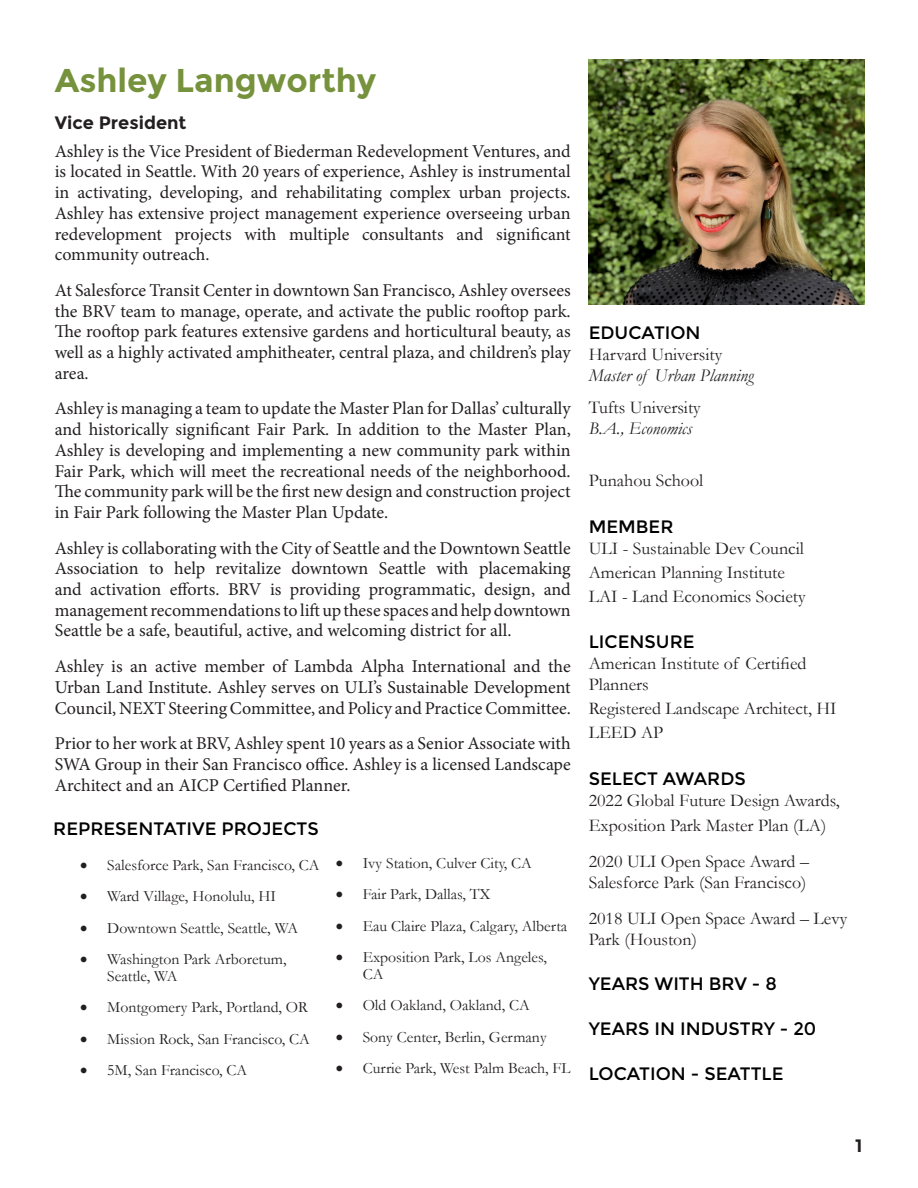
<style>
.page{position:relative;width:918px;height:1188px;background:#fff}
.page>*{position:absolute;margin:0;border:0;box-sizing:border-box;transform-origin:0 0}
.Heading_1{font:700 33px "Montserrat";color:#76923c}
.t1{font:18px/20.7px "Minion Pro";color:#231f20;text-align:justify}
.t2{font:18px/21px "Garamond";color:#231f20}
.Heading_3{font:18px "Montserrat";color:#000}
.t3{font:italic 18px "Garamond";color:#231f20}
.Heading_1-2{font:700 18px "Montserrat";color:#231f20}
.t4{font:15.75px/16.5px "Garamond";color:#231f20}
.s1{font-family:"Montserrat";color:#000}
</style>
<div class="page">
<img style="left:589px;top:60px;width:276px;height:244px">
<p class="Heading_1" style="left:55px;top:61px;width:323px">Ashley Langworthy</p>
<p class="Heading_1-2" style="left:55px;top:111px;width:133px">Vice President</p>
<p class="t1" style="left:55px;top:141px;width:518px">Ashley is the Vice President of Biederman Redevelopment Ventures, and is located in Seattle. With 20 years of experience, Ashley is instrumental in activating, developing, and rehabilitating complex urban projects.<br>Ashley has extensive project management experience overseeing urban redevelopment projects with multiple consultants and significant community outreach.</p>
<p class="t1" style="left:55px;top:280px;width:518px">At Salesforce Transit Center in downtown San Francisco, Ashley oversees the BRV team to manage, operate, and activate the public rooftop park.<br>The rooftop park features extensive gardens and horticultural beauty, as well as a highly activated amphitheater, central plaza, and children’s play area.</p>
<p class="t1" style="left:55px;top:398px;width:518px">Ashley is managing a team to update the Master Plan for Dallas’ culturally and historically significant Fair Park. In addition to the Master Plan, Ashley is developing and implementing a new community park within Fair Park, which will meet the recreational needs of the neighborhood.<br>The community park will be the first new design and construction project in Fair Park following the Master Plan Update.</p>
<p class="t1" style="left:55px;top:538px;width:518px">Ashley is collaborating with the City of Seattle and the Downtown Seattle Association to help revitalize downtown Seattle with placemaking and activation efforts. BRV is providing programmatic, design, and management recommendations to lift up these spaces and help downtown Seattle be a safe, beautiful, active, and welcoming district for all.</p>
<p class="t1" style="left:55px;top:656px;width:518px">Ashley is an active member of Lambda Alpha International and the Urban Land Institute. Ashley serves on ULI’s Sustainable Development Council, NEXT Steering Committee, and Policy and Practice Committee.</p>
<p class="t1" style="left:55px;top:733px;width:518px">Prior to her work at BRV, Ashley spent 10 years as a Senior Associate with SWA Group in their San Francisco office. Ashley is a licensed Landscape Architect and an AICP Certified Planner.</p>
<p class="Heading_3" style="left:53px;top:819px;width:267px">REPRESENTATIVE PROJECTS</p>
<p class="t4" style="left:80px;top:856px;width:241px">• Salesforce Park, San Francisco, CA</p>
<p class="t4" style="left:80px;top:888px;width:197px">• Ward Village, Honolulu, HI</p>
<p class="t4" style="left:80px;top:919px;width:219px">• Downtown Seattle, Seattle, WA</p>
<p class="t4" style="left:107px;top:951px;width:181px;text-indent:-27px">• Washington Park Arboretum,<br>Seattle, WA</p>
<p class="t4" style="left:80px;top:999px;width:229px">• Montgomery Park, Portland, OR</p>
<p class="t4" style="left:80px;top:1030px;width:231px">• Mission Rock, San Francisco, CA</p>
<p class="t4" style="left:80px;top:1062px;width:169px">• 5M, San Francisco, CA</p>
<p class="t4" style="left:336px;top:854px;width:198px">• Ivy Station, Culver City, CA</p>
<p class="t4" style="left:336px;top:886px;width:156px">• Fair Park, Dallas, TX</p>
<p class="t4" style="left:336px;top:917px;width:233px">• Eau Claire Plaza, Calgary, Alberta</p>
<p class="t4" style="left:363px;top:949px;width:186px;text-indent:-27px">• Exposition Park, Los Angeles,<br>CA</p>
<p class="t4" style="left:336px;top:997px;width:196px">• Old Oakland, Oakland, CA</p>
<p class="t4" style="left:336px;top:1028px;width:212px">• Sony Center, Berlin, Germany</p>
<p class="t4" style="left:336px;top:1060px;width:236px">• Currie Park, West Palm Beach, FL</p>
<p class="t2" style="left:589px;top:323px;width:135px"><span class="s1">EDUCATION<br></span>Harvard University</p>
<p class="t3" style="left:589px;top:364px;width:166px">Master of Urban Planning</p>
<p class="t2" style="left:589px;top:396px;width:114px">Tufts University</p>
<p class="t3" style="left:589px;top:416px;width:105px">B.A., Economics</p>
<p class="t2" style="left:589px;top:470px;width:116px">Punahou School</p>
<p class="t2" style="left:589px;top:516px;width:217px"><span class="s1">MEMBER<br></span>ULI - Sustainable Dev Council</p>
<p class="t2" style="left:589px;top:561px;width:198px">American Planning Institute</p>
<p class="t2" style="left:589px;top:585px;width:218px">LAI - Land Economics Society</p>
<p class="t2" style="left:589px;top:632px;width:219px"><span class="s1">LICENSURE<br></span>American Institute of Certified<br>Planners</p>
<p class="t2" style="left:589px;top:698px;width:249px">Registered Landscape Architect, HI</p>
<p class="t2" style="left:589px;top:722px;width:76px">LEED AP</p>
<p class="t2" style="left:589px;top:768px;width:252px"><span class="s1">SELECT AWARDS<br></span>2022 Global Future Design Awards,</p>
<p class="t2" style="left:589px;top:815px;width:239px">Exposition Park Master Plan (LA)</p>
<p class="t2" style="left:589px;top:851px;width:222px">2020 ULI Open Space Award –<br>Salesforce Park (San Francisco)</p>
<p class="t2" style="left:589px;top:908px;width:260px">2018 ULI Open Space Award – Levy<br>Park (Houston)</p>
<p class="Heading_3" style="left:589px;top:973px;width:190px">YEARS WITH BRV - 8</p>
<p class="Heading_3" style="left:589px;top:1018px;width:229px">YEARS IN INDUSTRY - 20</p>
<p class="Heading_3" style="left:589px;top:1063px;width:196px">LOCATION - SEATTLE</p>
<p class="Heading_1-2" style="left:855px;top:1135px;width:9px">1</p>
</div>
